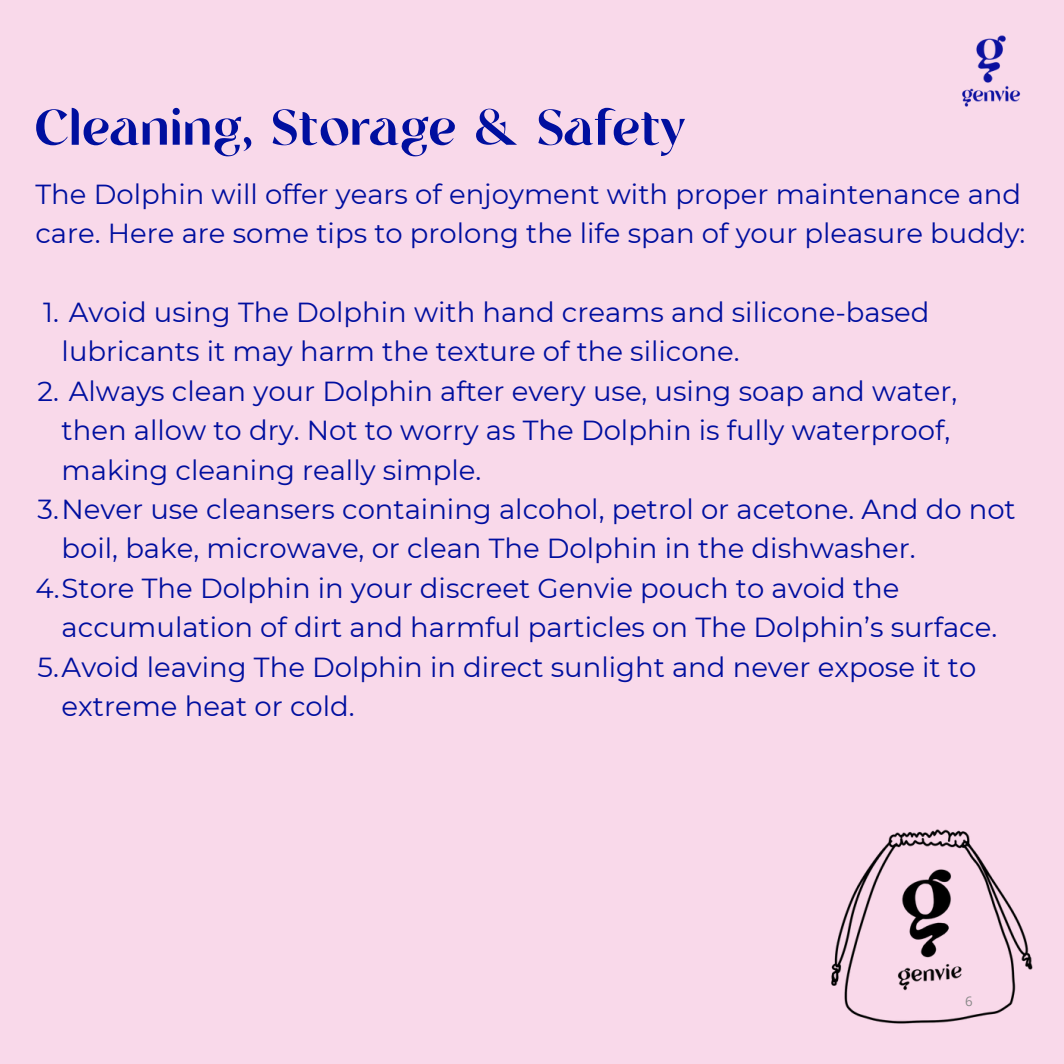
<style>
.page{position:relative;width:1064px;height:1064px;background:#fff}
.page>*{position:absolute;margin:0;border:0;box-sizing:border-box;transform-origin:0 0}
.t1{font:50px "Tangerine";color:#000f9f}
.t2{font:27.5px/39.5px "Montserrat";color:#000f9f}
.t3{font:13.25px "Open Sans";color:#898989}
</style>
<div class="page">
<div style="left:0;top:0;width:1063px;height:1063px;background:#f9d9ea"></div>
<img style="left:962px;top:35px;width:59px;height:72px">
<img style="left:831px;top:829px;width:202px;height:195px">
<p class="t1" style="left:34px;top:106px;width:652px">Cleaning, Storage &amp; Safety</p>
<p class="t2" style="left:35px;top:174px;width:991px">The Dolphin will offer years of enjoyment with proper maintenance and care. Here are some tips to prolong the life span of your pleasure buddy:</p>
<p class="t2" style="left:62px;top:292px;width:869px;text-indent:-18px">1. Avoid using The Dolphin with hand creams and silicone-based lubricants it may harm the texture of the silicone.</p>
<p class="t2" style="left:62px;top:371px;width:896px;text-indent:-24px">2. Always clean your Dolphin after every use, using soap and water, then allow to dry. Not to worry as The Dolphin is fully waterproof, making cleaning really simple.</p>
<p class="t2" style="left:62px;top:489px;width:955px;text-indent:-24px">3.Never use cleansers containing alcohol, petrol or acetone. And do not boil, bake, microwave, or clean The Dolphin in the dishwasher.</p>
<p class="t2" style="left:62px;top:568px;width:936px;text-indent:-26px">4.Store The Dolphin in your discreet Genvie pouch to avoid the accumulation of dirt and harmful particles on The Dolphin’s surface.</p>
<p class="t2" style="left:62px;top:646px;width:916px;text-indent:-24px">5.Avoid leaving The Dolphin in direct sunlight and never expose it to extreme heat or cold.</p>
<p class="t3" style="left:964px;top:991px;width:9px">6</p>
</div>
